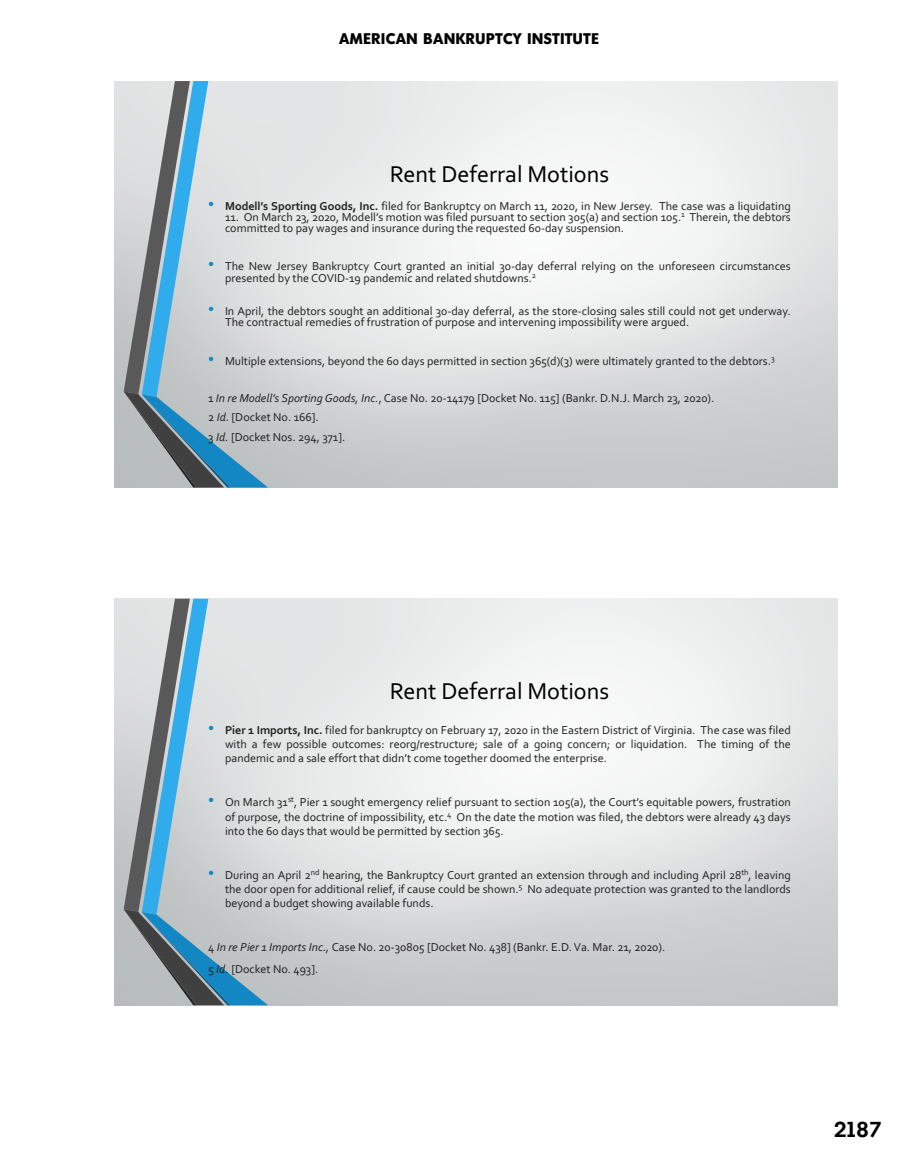
<style>
.page{position:relative;width:918px;height:1175px;background:#fff}
.page>*{position:absolute;margin:0;border:0;box-sizing:border-box;transform-origin:0 0}
.t1{font:24.15px "Corbel";color:#000}
.t2{font:700 21px "Montreal Serial";color:#000}
.t3{font:800 15px "Montreal Serial";letter-spacing:.05em;color:#000}
.t4{font:12px/14.4px "Corbel";color:#212121}
.s1{font-family:"Arial";font-size:17.25px;color:#1287c3}
.s2{font-weight:700}
.s3{font-style:italic}
</style>
<div class="page">
<svg style="left:124px;top:598px;width:144px;height:407px;background:#aebfc7"></svg>
<svg style="left:124px;top:81px;width:144px;height:406px;background:#aebfc7"></svg>
<p class="t3" style="left:339px;top:29px;width:261px">AMERICAN BANKRUPTCY INSTITUTE</p>
<h1 class="t1" style="left:390px;top:159px;width:221px">Rent Deferral Motions</h1>
<p class="t4" style="left:208px;top:198px;width:584px"><span class="s1">•</span> <span class="s2">Modell’s Sporting Goods, Inc.</span> filed for Bankruptcy on March 11, 2020, in New Jersey. The case was a liquidating</p>
<p class="t4" style="left:225px;top:211px;width:567px;line-height:11.4px">11. On March 23, 2020, Modell’s motion was filed pursuant to section 305(a) and section 105.<sup>1</sup> Therein, the debtors committed to pay wages and insurance during the requested 60-day suspension.</p>
<p class="t4" style="left:225px;top:260px;width:567px;line-height:11.4px;text-indent:-17px"><span class="s1">•</span> The New Jersey Bankruptcy Court granted an initial 30-day deferral relying on the unforeseen circumstances presented by the COVID-19 pandemic and related shutdowns.<sup>2</sup></p>
<p class="t4" style="left:225px;top:305px;width:567px;line-height:11.2px;text-indent:-17px"><span class="s1">•</span> In April, the debtors sought an additional 30-day deferral, as the store-closing sales still could not get underway.<br>The contractual remedies of frustration of purpose and intervening impossibility were argued.</p>
<p class="t4" style="left:208px;top:353px;width:568px"><span class="s1">•</span> Multiple extensions, beyond the 60 days permitted in section 365(d)(3) were ultimately granted to the debtors.<sup>3</sup></p>
<p class="t4" style="left:208px;top:388px;width:508px;line-height:19.2px">1 <span class="s3">In re Modell’s Sporting Goods, Inc.</span>, Case No. 20-14179 [Docket No. 115] (Bankr. D.N.J. March 23, 2020).<br>2 <span class="s3">Id</span>. [Docket No. 166].<br>3 <span class="s3">Id.</span> [Docket Nos. 294, 371].</p>
<h1 class="t1" style="left:390px;top:676px;width:221px">Rent Deferral Motions</h1>
<p class="t4" style="left:225px;top:722px;width:567px;text-align:justify;text-indent:-17px"><span class="s1">•</span> <span class="s2">Pier 1 Imports, Inc.</span> filed for bankruptcy on February 17, 2020 in the Eastern District of Virginia. The case was filed with a few possible outcomes: reorg/restructure; sale of a going concern; or liquidation. The timing of the pandemic and a sale effort that didn’t come together doomed the enterprise.</p>
<p class="t4" style="left:225px;top:794px;width:567px;text-align:justify;text-indent:-17px"><span class="s1">•</span> On March 31<sup>st</sup>, Pier 1 sought emergency relief pursuant to section 105(a), the Court’s equitable powers, frustration of purpose, the doctrine of impossibility, etc.<sup>4</sup> On the date the motion was filed, the debtors were already 43 days into the 60 days that would be permitted by section 365.</p>
<p class="t4" style="left:225px;top:867px;width:567px;text-align:justify;text-indent:-17px"><span class="s1">•</span> During an April 2<sup>nd</sup> hearing, the Bankruptcy Court granted an extension through and including April 28<sup>th</sup>, leaving the door open for additional relief, if cause could be shown.<sup>5</sup> No adequate protection was granted to the landlords beyond a budget showing available funds.</p>
<p class="t4" style="left:208px;top:936px;width:459px;line-height:21.6px">4 <span class="s3">In re Pier 1 Imports Inc.,</span> Case No. 20-30805 [Docket No. 438] (Bankr. E.D. Va. Mar. 21, 2020).<br>5 <span class="s3">Id.</span> [Docket No. 493].</p>
<h2 class="t2" style="left:834px;top:1115px;width:50px">2187</h2>
</div>
